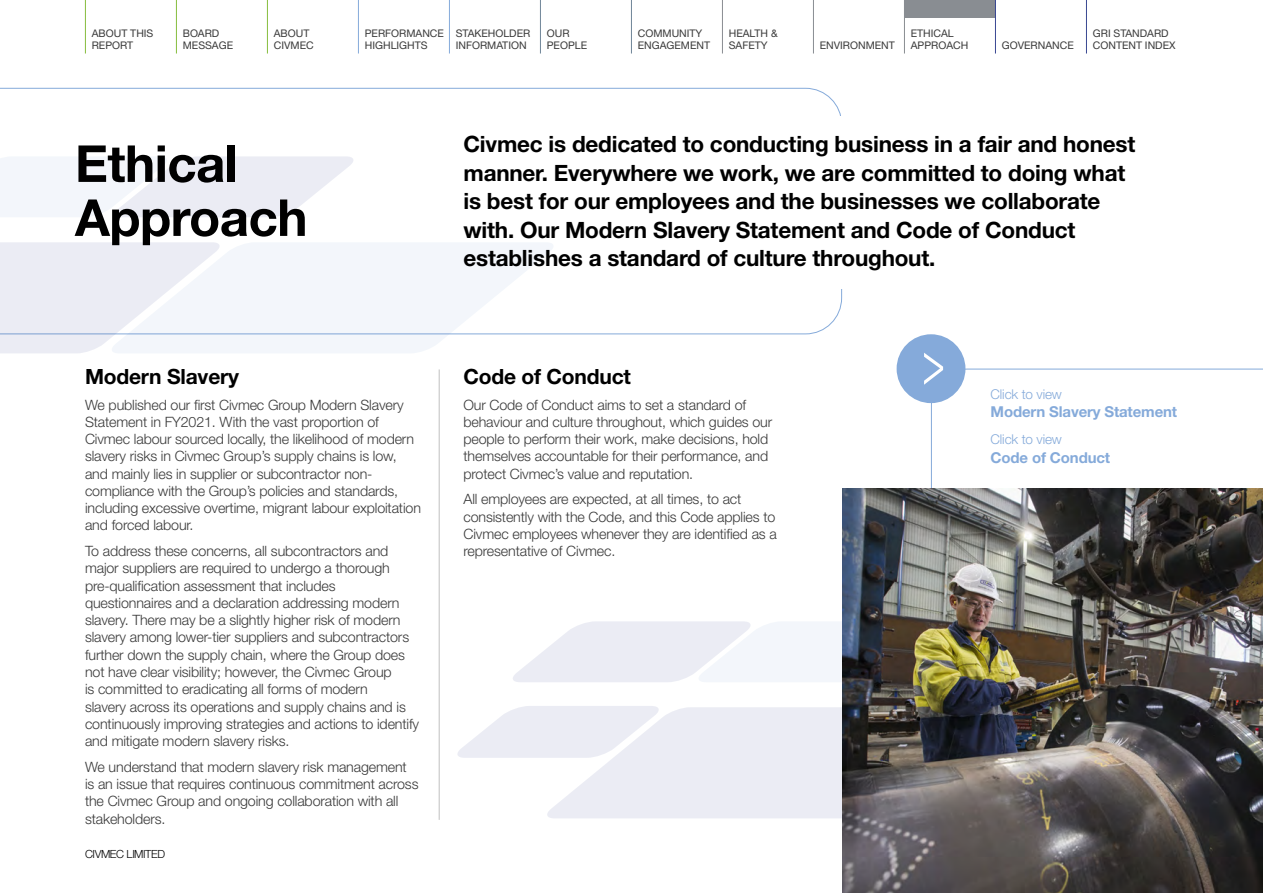
<style>
.page{position:relative;width:1263px;height:893px;background:#fff}
.page>*{position:absolute;margin:0;border:0;box-sizing:border-box;transform-origin:0 0}
.t1{font:700 51px/54px "Helvetica Neue LT Std";letter-spacing:-.01em;color:#000}
.t2{font:700 22.5px/28.5px "Helvetica Neue LT Std";letter-spacing:-.01em;color:#000}
.t3{font:700 21px "Helvetica Neue LT Std";letter-spacing:-.01em;color:#000}
.t4{font:700 15px "Helvetica Neue LT Std";letter-spacing:-.01em;color:#85aada}
.t5{font:300 14.25px/17.2px "Helvetica Neue LT Std";letter-spacing:-.01em;color:#393939}
.t6{font:300 13.5px "Helvetica Neue LT Std";letter-spacing:-.01em;color:#85aada}
.t7{font:300 11.25px "Helvetica Neue LT Std";letter-spacing:-.03em;color:#000}
.t8{font:10.5px/12px "Helvetica Neue LT Std";color:#393939}
</style>
<div class="page">
<svg style="left:547px;top:707px;width:295px;height:111px;fill:#ebecf4"></svg>
<svg style="left:457px;top:706px;width:204px;height:52px"></svg>
<svg style="left:513px;top:621px;width:329px;height:61px"></svg>
<svg style="left:0;top:88px;width:842px;height:246px"></svg>
<div style="left:724px;top:116px;width:356px;height:173px;background:#fff"></div>
<svg style="left:222px;top:242px;width:334px;height:111px;fill:#f3f6fb"></svg>
<svg style="left:0;top:242px;width:222px;height:111px"></svg>
<svg style="left:0;top:156px;width:356px;height:61px"></svg>
<svg style="left:931px;top:369px;width:332px;height:119px"></svg>
<div style="left:897px;top:334px;width:68px;height:69px;background:#85aada;border-radius:50%"></div>
<svg style="left:924px;top:353px;width:19px;height:32px"></svg>
<img style="left:842px;top:488px;width:421px;height:405px">
<hr style="left:439px;top:369px;width:1px;height:451px;background:#c0c0c0">
<div style="left:904px;top:0;width:91px;height:17px;background:#898d92"></div>
<svg style="left:358px;top:0;width:1px;height:17px"></svg>
<svg style="left:449px;top:0;width:1px;height:17px"></svg>
<hr style="left:358px;top:17px;width:1px;height:37px;background:#85aada">
<hr style="left:449px;top:17px;width:1px;height:37px;background:#85aada">
<svg style="left:85px;top:0;width:1px;height:17px"></svg>
<svg style="left:176px;top:0;width:1px;height:17px"></svg>
<svg style="left:267px;top:0;width:1px;height:17px"></svg>
<hr style="left:85px;top:17px;width:1px;height:37px;background:#86bd3d">
<hr style="left:176px;top:17px;width:1px;height:37px;background:#86bd3d">
<hr style="left:267px;top:17px;width:1px;height:37px;background:#86bd3d">
<svg style="left:540px;top:0;width:1px;height:17px"></svg>
<svg style="left:631px;top:0;width:1px;height:17px"></svg>
<hr style="left:540px;top:17px;width:1px;height:37px;background:#6f8598">
<hr style="left:631px;top:17px;width:1px;height:37px;background:#6f8598">
<svg style="left:722px;top:0;width:1px;height:17px"></svg>
<svg style="left:813px;top:0;width:1px;height:17px"></svg>
<hr style="left:722px;top:17px;width:1px;height:37px;background:#898d92">
<hr style="left:813px;top:17px;width:1px;height:37px;background:#898d92">
<hr style="left:904px;top:17px;width:1px;height:37px;background:#898d92">
<svg style="left:995px;top:0;width:1px;height:17px"></svg>
<svg style="left:1086px;top:0;width:1px;height:17px"></svg>
<hr style="left:995px;top:17px;width:1px;height:37px;background:#394792">
<hr style="left:1086px;top:17px;width:1px;height:37px;background:#394792">
<p class="t8" style="left:92px;top:27px;width:63px">ABOUT THIS<br>REPORT</p>
<p class="t8" style="left:183px;top:27px;width:52px">BOARD<br>MESSAGE</p>
<p class="t8" style="left:274px;top:27px;width:41px">ABOUT<br>CIVMEC</p>
<p class="t8" style="left:365px;top:27px;width:81px">PERFORMANCE<br>HIGHLIGHTS</p>
<p class="t8" style="left:456px;top:27px;width:76px">STAKEHOLDER<br>INFORMATION</p>
<p class="t8" style="left:547px;top:27px;width:42px">OUR<br>PEOPLE</p>
<p class="t8" style="left:638px;top:27px;width:74px">COMMUNITY<br>ENGAGEMENT</p>
<p class="t8" style="left:729px;top:27px;width:50px">HEALTH &amp;<br>SAFETY</p>
<p class="t8" style="left:820px;top:39px;width:77px">ENVIRONMENT</p>
<p class="t8" style="left:911px;top:27px;width:59px">ETHICAL<br>APPROACH</p>
<p class="t8" style="left:1002px;top:39px;width:73px">GOVERNANCE</p>
<p class="t8" style="left:1093px;top:27px;width:84px">GRI STANDARD<br>CONTENT INDEX</p>
<h1 class="t1" style="left:75px;top:136px;width:234px">Ethical<br>Approach</h1>
<h3 class="t3" style="left:85px;top:363px;width:156px">Modern Slavery</h3>
<p class="t5" style="left:85px;top:396px;width:337px">We published our first Civmec Group Modern Slavery Statement in FY2021. With the vast proportion of Civmec labour sourced locally, the likelihood of modern slavery risks in Civmec Group’s supply chains is low, and mainly lies in supplier or subcontractor non&shy;compliance with the Group’s policies and standards, including excessive overtime, migrant labour exploitation and forced labour.</p>
<p class="t5" style="left:85px;top:542px;width:336px">To address these concerns, all subcontractors and major suppliers are required to undergo a thorough pre-qualification assessment that includes questionnaires and a declaration addressing modern slavery. There may be a slightly higher risk of modern slavery among lower-tier suppliers and subcontractors further down the supply chain, where the Group does not have clear visibility; however, the Civmec Group<br>is committed to eradicating all forms of modern<br>slavery across its operations and supply chains and is continuously improving strategies and actions to identify and mitigate modern slavery risks.</p>
<p class="t5" style="left:85px;top:758px;width:335px">We understand that modern slavery risk management is an issue that requires continuous commitment across the Civmec Group and ongoing collaboration with all stakeholders.</p>
<p class="t7" style="left:85px;top:847px;width:82px">CIVMEC LIMITED</p>
<p class="t2" style="left:463px;top:129px;width:673px">Civmec is dedicated to conducting business in a fair and honest manner. Everywhere we work, we are committed to doing what is best for our employees and the businesses we collaborate with. Our Modern Slavery Statement and Code of Conduct establishes a standard of culture throughout.</p>
<h3 class="t3" style="left:463px;top:363px;width:169px">Code of Conduct</h3>
<p class="t5" style="left:463px;top:396px;width:310px">Our Code of Conduct aims to set a standard of behaviour and culture throughout, which guides our people to perform their work, make decisions, hold themselves accountable for their performance, and protect Civmec’s value and reputation.</p>
<p class="t5" style="left:463px;top:490px;width:315px">All employees are expected, at all times, to act consistently with the Code, and this Code applies to Civmec employees whenever they are identified as a representative of Civmec.</p>
<p class="t6" style="left:990px;top:386px;width:73px">Click to view</p>
<p class="t4" style="left:990px;top:403px;width:188px">Modern Slavery Statement</p>
<p class="t6" style="left:990px;top:431px;width:73px">Click to view</p>
<p class="t4" style="left:990px;top:448px;width:121px">Code of Conduct</p>
</div>
